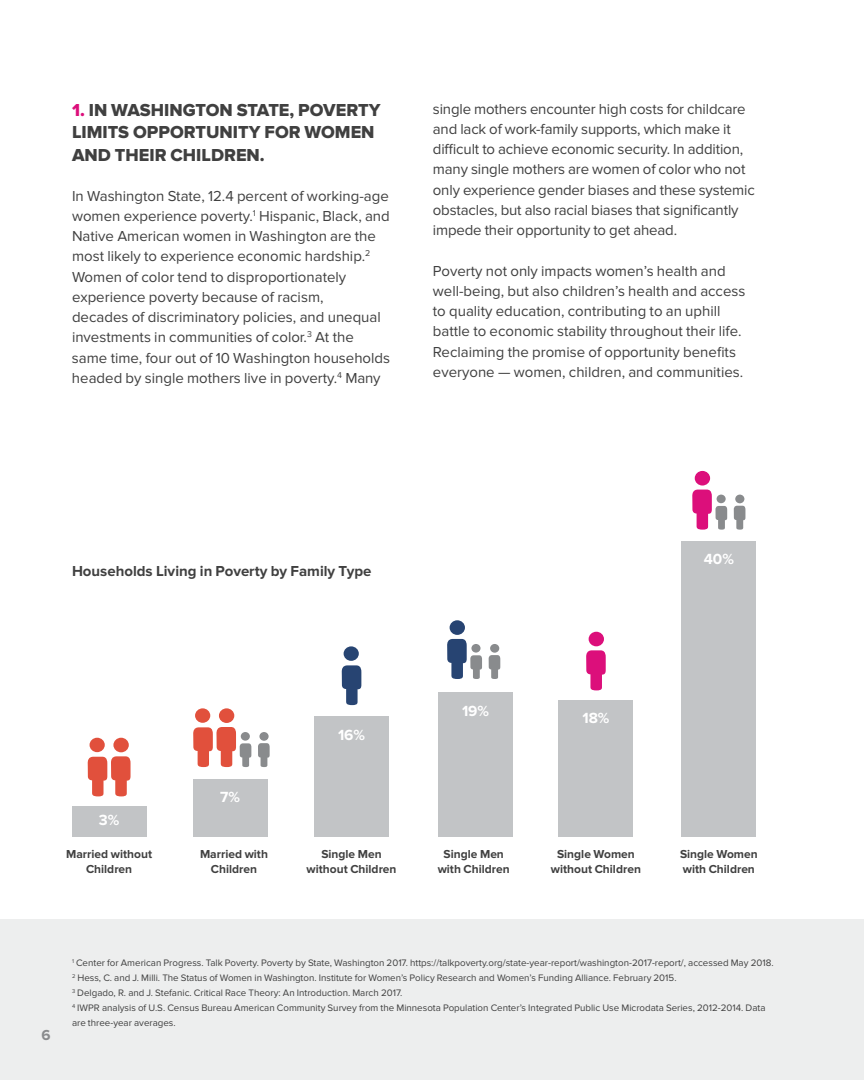
<style>
.page{position:relative;width:864px;height:1080px;background:#fff}
.page>*{position:absolute;margin:0;border:0;box-sizing:border-box;transform-origin:0 0}
.t1{font:18px/22.5px "Proxima Nova Extrabld";color:#404040}
.t2{font:700 15.3px "Proxima Nova";color:#fff}
.t3{font:15px/20.2px "Proxima Nova";color:#404040}
.t4{font:700 15px "Proxima Nova";color:#404040}
.t5{font:700 15px "Proxima Nova";color:#898b8d}
.t6{font:700 12px/15px "Proxima Nova";color:#404040;text-align:center}
.t7{font:9.75px/15px "Proxima Nova";color:#404040}
.s1{color:#dc0f7b}
</style>
<div class="page">
<div style="left:0;top:919px;width:864px;height:161px;background:#edeeee"></div>
<div style="left:195px;top:708px;width:15px;height:15px;background:#e1503c;border-radius:50%"></div>
<div style="left:219px;top:708px;width:15px;height:15px;background:#e1503c;border-radius:50%"></div>
<svg style="left:193px;top:727px;width:58px;height:40px"></svg>
<div style="left:259px;top:732px;width:10px;height:9px;background:#898b8d;border-radius:50%"></div>
<svg style="left:258px;top:743px;width:12px;height:24px"></svg>
<div style="left:193px;top:779px;width:74px;height:58px;background:#c2c4c6"></div>
<div style="left:90px;top:738px;width:15px;height:14px;background:#e1503c;border-radius:50%"></div>
<div style="left:113px;top:738px;width:16px;height:14px;background:#e1503c;border-radius:50%"></div>
<svg style="left:88px;top:756px;width:43px;height:40px"></svg>
<div style="left:72px;top:806px;width:74px;height:31px;background:#c2c4c6"></div>
<div style="left:344px;top:646px;width:15px;height:15px;background:#274472;border-radius:50%"></div>
<svg style="left:342px;top:665px;width:19px;height:40px"></svg>
<div style="left:314px;top:717px;width:75px;height:120px;background:#c2c4c6"></div>
<div style="left:695px;top:471px;width:15px;height:15px;background:#dc0f7b;border-radius:50%"></div>
<svg style="left:692px;top:490px;width:35px;height:40px"></svg>
<div style="left:735px;top:495px;width:9px;height:8px;background:#898b8d;border-radius:50%"></div>
<svg style="left:734px;top:506px;width:11px;height:24px"></svg>
<div style="left:682px;top:541px;width:74px;height:296px;background:#c2c4c6"></div>
<div style="left:589px;top:632px;width:15px;height:14px;background:#dc0f7b;border-radius:50%"></div>
<svg style="left:586px;top:650px;width:20px;height:40px"></svg>
<div style="left:559px;top:700px;width:74px;height:137px;background:#c2c4c6"></div>
<div style="left:450px;top:620px;width:15px;height:15px;background:#274472;border-radius:50%"></div>
<svg style="left:447px;top:639px;width:35px;height:40px"></svg>
<div style="left:490px;top:644px;width:9px;height:9px;background:#898b8d;border-radius:50%"></div>
<svg style="left:489px;top:655px;width:11px;height:24px"></svg>
<div style="left:438px;top:693px;width:75px;height:144px;background:#c2c4c6"></div>
<p class="t1" style="left:72px;top:99px;width:310px"><span class="s1">1.</span> IN WASHINGTON STATE, POVERTY<br>LIMITS OPPORTUNITY FOR WOMEN<br>AND THEIR CHILDREN.</p>
<p class="t3" style="left:72px;top:186px;width:320px">In Washington State, 12.4 percent of working-age women experience poverty.<sup>1</sup> Hispanic, Black, and Native American women in Washington are the most likely to experience economic hardship.<sup>2<br></sup>Women of color tend to disproportionately experience poverty because of racism,<br>decades of discriminatory policies, and unequal investments in communities of color.<sup>3</sup> At the same time, four out of 10 Washington households headed by single mothers live in poverty.<sup>4</sup> Many</p>
<p class="t3" style="left:433px;top:99px;width:323px">single mothers encounter high costs for childcare and lack of work-family supports, which make it difficult to achieve economic security. In addition, many single mothers are women of color who not only experience gender biases and these systemic obstacles, but also racial biases that significantly impede their opportunity to get ahead.</p>
<p class="t3" style="left:433px;top:261px;width:314px">Poverty not only impacts women’s health and well-being, but also children’s health and access to quality education, contributing to an uphill battle to economic stability throughout their life.<br>Reclaiming the promise of opportunity benefits everyone — women, children, and communities.</p>
<p class="t4" style="left:72px;top:563px;width:301px">Households Living in Poverty by Family Type</p>
<p class="t2" style="left:704px;top:550px;width:32px">40%</p>
<p class="t2" style="left:99px;top:811px;width:22px">3%</p>
<p class="t2" style="left:220px;top:788px;width:21px">7%</p>
<p class="t2" style="left:338px;top:726px;width:29px">16%</p>
<p class="t6" style="left:66px;top:846px;width:87px">Married without<br>Children</p>
<p class="t6" style="left:200px;top:846px;width:70px">Married with<br>Children</p>
<p class="t6" style="left:307px;top:846px;width:91px">Single Men without Children</p>
<p class="t2" style="left:462px;top:702px;width:29px">19%</p>
<p class="t2" style="left:582px;top:709px;width:29px">18%</p>
<p class="t6" style="left:438px;top:846px;width:74px">Single Men with Children</p>
<p class="t6" style="left:680px;top:846px;width:79px;text-align:left">Single Women with Children</p>
<p class="t6" style="left:551px;top:846px;width:91px">Single Women without Children</p>
<p class="t5" style="left:42px;top:1027px;width:11px">6</p>
<p class="t7" style="left:72px;top:955px;width:703px"><sup>1</sup> Center for American Progress. Talk Poverty. Poverty by State, Washington 2017. https://talkpoverty.org/state-year-report/washington-2017-report/, accessed May 2018.<br><sup>2</sup> Hess, C. and J. Milli. The Status of Women in Washington. Institute for Women’s Policy Research and Women’s Funding Alliance. February 2015.<br><sup>3</sup> Delgado, R. and J. Stefanic. Critical Race Theory: An Introduction. March 2017.<br><sup>4</sup> IWPR analysis of U.S. Census Bureau American Community Survey from the Minnesota Population Center’s Integrated Public Use Microdata Series, 2012-2014. Data are three-year averages.</p>
</div>
